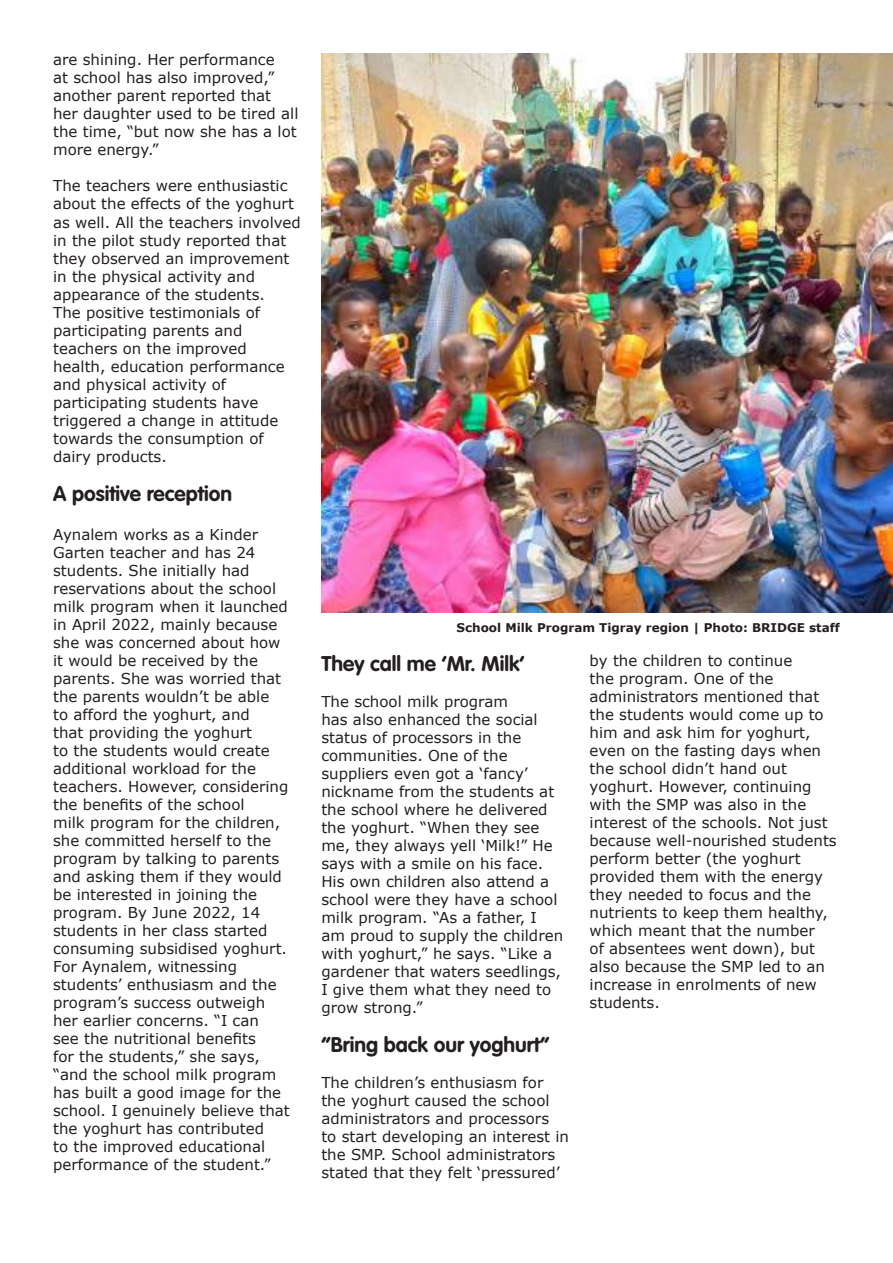
<style>
.page{position:relative;width:893px;height:1263px;background:#fff}
.page>*{position:absolute;margin:0;border:0;box-sizing:border-box;transform-origin:0 0}
.t1{font:700 21px "VAG Rounded Std";color:#241f1f}
.t2{font:15px/18px "Verdana";color:#241f1f}
.t3{font:700 12px "Verdana";color:#241f1f}
</style>
<div class="page">
<img style="left:321px;top:53px;width:572px;height:559px">
<p class="t2" style="left:53px;top:51px;width:247px">are shining. Her performance<br>at school has also improved,” another parent reported that her daughter used to be tired all the time, “but now she has a lot more energy.”</p>
<p class="t2" style="left:53px;top:177px;width:249px">The teachers were enthusiastic about the effects of the yoghurt as well. All the teachers involved in the pilot study reported that they observed an improvement in the physical activity and appearance of the students.<br>The positive testimonials of participating parents and teachers on the improved health, education performance and physical activity of participating students have triggered a change in attitude towards the consumption of dairy products.</p>
<h1 class="t1" style="left:53px;top:481px;width:180px">A positive reception</h1>
<p class="t2" style="left:53px;top:525px;width:238px">Aynalem works as a Kinder<br>Garten teacher and has 24 students. She initially had reservations about the school milk program when it launched in April 2022, mainly because she was concerned about how it would be received by the parents. She was worried that the parents wouldn’t be able<br>to afford the yoghurt, and<br>that providing the yoghurt<br>to the students would create additional workload for the teachers. However, considering the benefits of the school<br>milk program for the children, she committed herself to the program by talking to parents and asking them if they would be interested in joining the program. By June 2022, 14 students in her class started consuming subsidised yoghurt.<br>For Aynalem, witnessing students’ enthusiasm and the program’s success outweigh her earlier concerns. “I can<br>see the nutritional benefits<br>for the students,” she says, “and the school milk program has built a good image for the school. I genuinely believe that the yoghurt has contributed<br>to the improved educational performance of the student.”</p>
<p class="t3" style="left:457px;top:620px;width:385px">School Milk Program Tigray region | Photo: BRIDGE staff</p>
<h1 class="t1" style="left:321px;top:651px;width:205px">They call me ‘Mr. Milk’</h1>
<p class="t2" style="left:321px;top:692px;width:243px">The school milk program<br>has also enhanced the social status of processors in the communities. One of the suppliers even got a ‘fancy’ nickname from the students at the school where he delivered the yoghurt. “When they see me, they always yell ‘Milk!” He says with a smile on his face.<br>His own children also attend a school were they have a school milk program. “As a father, I am proud to supply the children with yoghurt,” he says. “Like a gardener that waters seedlings,<br>I give them what they need to grow strong.”</p>
<h1 class="t1" style="left:321px;top:1032px;width:230px">“Bring back our yoghurt”</h1>
<p class="t2" style="left:321px;top:1073px;width:249px">The children’s enthusiasm for the yoghurt caused the school administrators and processors<br>to start developing an interest in the SMP. School administrators stated that they felt ‘pressured’</p>
<p class="t2" style="left:590px;top:652px;width:249px">by the children to continue<br>the program. One of the administrators mentioned that the students would come up to him and ask him for yoghurt, even on the fasting days when the school didn’t hand out yoghurt. However, continuing with the SMP was also in the interest of the schools. Not just because well-nourished students perform better (the yoghurt provided them with the energy they needed to focus and the nutrients to keep them healthy, which meant that the number<br>of absentees went down), but also because the SMP led to an increase in enrolments of new students.</p>
</div>
